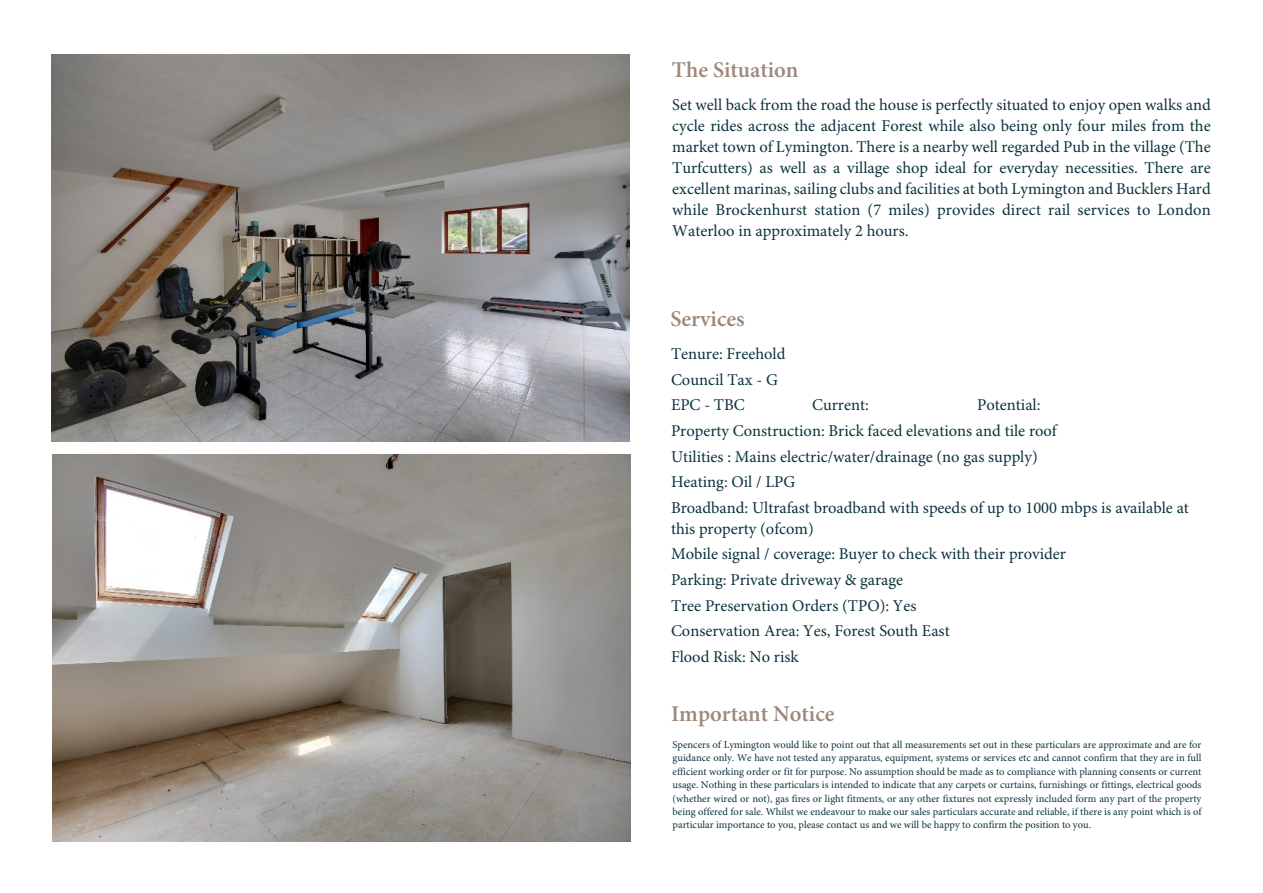
<style>
.page{position:relative;width:1263px;height:893px;background:#fff}
.page>*{position:absolute;margin:0;border:0;box-sizing:border-box;transform-origin:0 0}
.t1{font:600 22.5px "Minion Pro";color:#9e887b}
.t2{font:16.5px/25.7px "Minion Pro";color:#0b333d}
.t3{font:10.5px/13.4px "Minion Pro";color:#0b333d;text-align:justify}
</style>
<div class="page">
<img style="left:51px;top:54px;width:578px;height:388px">
<img style="left:52px;top:454px;width:578px;height:388px">
<h1 class="t1" style="left:672px;top:61px;width:128px">The Situation</h1>
<p class="t2" style="left:672px;top:95px;width:540px;line-height:21.1px;text-align:justify">Set well back from the road the house is perfectly situated to enjoy open walks and cycle rides across the adjacent Forest while also being only four miles from the market town of Lymington. There is a nearby well regarded Pub in the village (The Turfcutters) as well as a village shop ideal for everyday necessities. There are excellent marinas, sailing clubs and facilities at both Lymington and Bucklers Hard while Brockenhurst station (7 miles) provides direct rail services to London Waterloo in approximately 2 hours.</p>
<h1 class="t1" style="left:670px;top:310px;width:76px">Services</h1>
<p class="t2" style="left:671px;top:343px;width:116px">Tenure: Freehold<br>Council Tax - G<br>EPC - TBC</p>
<p class="t2" style="left:671px;top:394px;width:519px;text-indent:306px">Potential:<br>Property Construction: Brick faced elevations and tile roof<br>Utilities : Mains electric/water/drainage (no gas supply)<br>Heating: Oil / LPG<br>Broadband: Ultrafast broadband with speeds of up to 1000 mbps is available at</p>
<p class="t2" style="left:671px;top:517px;width:397px">this property (ofcom)<br>Mobile signal / coverage: Buyer to check with their provider Parking: Private driveway &amp; garage<br>Tree Preservation Orders (TPO): Yes<br>Conservation Area: Yes, Forest South East<br>Flood Risk: No risk</p>
<p class="t2" style="left:812px;top:394px;width:58px">Current:</p>
<h1 class="t1" style="left:671px;top:705px;width:165px">Important Notice</h1>
<p class="t3" style="left:673px;top:739px;width:530px">Spencers of Lymington would like to point out that all measurements set out in these particulars are approximate and are for guidance only. We have not tested any apparatus, equipment, systems or services etc and cannot confirm that they are in full efficient working order or fit for purpose. No assumption should be made as to compliance with planning consents or current usage. Nothing in these particulars is intended to indicate that any carpets or curtains, furnishings or fittings, electrical goods (whether wired or not), gas fires or light fitments, or any other fixtures not expressly included form any part of the property being offered for sale. Whilst we endeavour to make our sales particulars accurate and reliable, if there is any point which is of particular importance to you, please contact us and we will be happy to confirm the position to you.</p>
</div>
